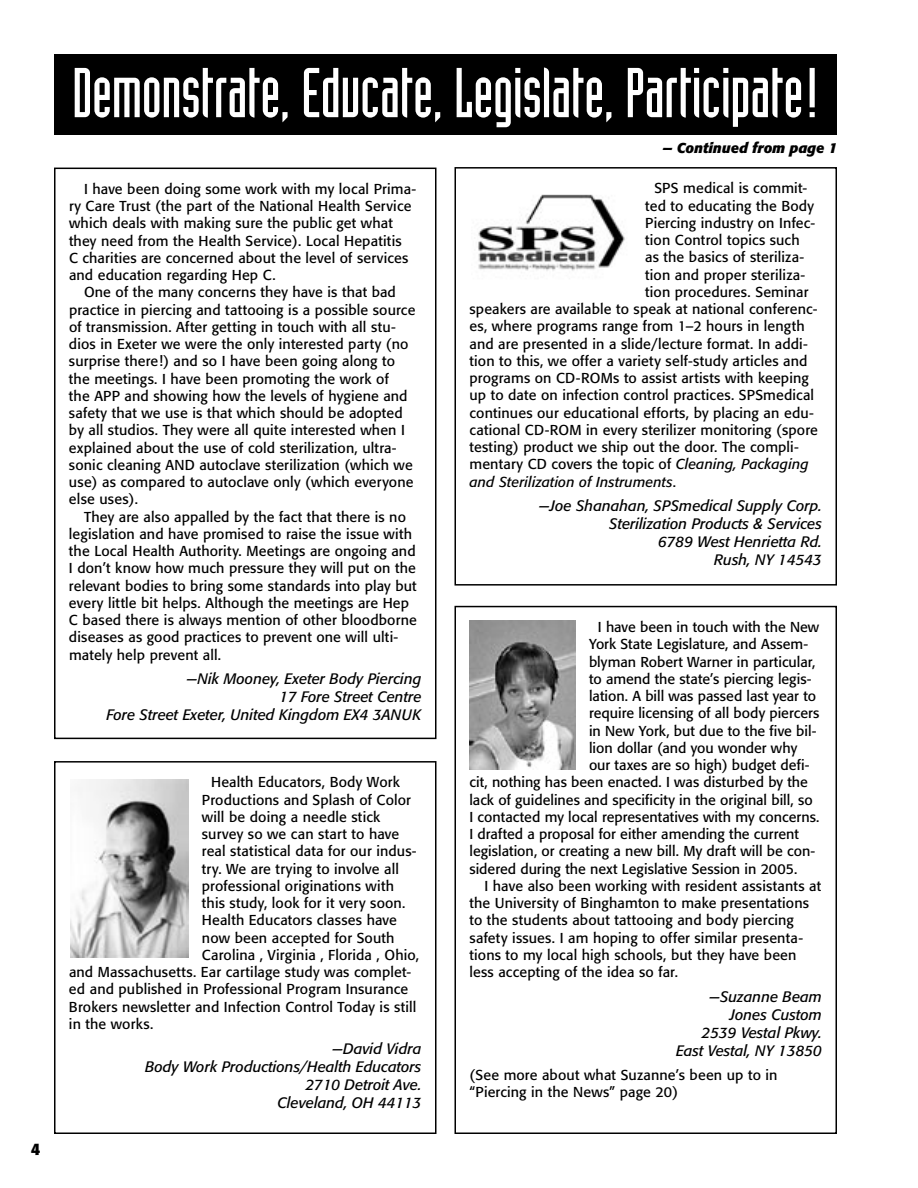
<style>
.page{position:relative;width:918px;height:1188px;background:#fff}
.page>*{position:absolute;margin:0;border:0;box-sizing:border-box;transform-origin:0 0}
.t1{font:69px "Industria Solid";letter-spacing:-.01em;color:#fff}
.t2{font:700 16.5px "Formata";color:#000}
.t3{font:italic 15px/18px "Formata";color:#000;text-align:right}
.t4{font:14.25px/17.2px "Formata";letter-spacing:.01em;color:#000}
.t5{font:italic 14.25px "Formata";letter-spacing:.01em;color:#000}
.t6{font:italic 700 14.25px "Formata";color:#000}
.s1{font-style:italic}
.s2{font-style:normal}
</style>
<div class="page">
<div style="left:454px;top:606px;width:383px;height:528px;border:2px solid #000"></div>
<img style="left:469px;top:620px;width:107px;height:150px">
<div style="left:454px;top:167px;width:383px;height:419px;border:2px solid #000"></div>
<img style="left:478px;top:194px;width:147px;height:77px">
<div style="left:54px;top:761px;width:382px;height:373px;border:2px solid #000"></div>
<img style="left:70px;top:780px;width:118px;height:178px">
<div style="left:54px;top:168px;width:382px;height:571px;border:2px solid #000"></div>
<div style="left:54px;top:54px;width:783px;height:80px;background:#000"></div>
<p class="t2" style="left:31px;top:1139px;width:11px">4</p>
<h1 class="t1" style="left:72px;top:55px;width:748px">Demonstrate, Educate, Legislate, Participate!</h1>
<p class="t4" style="left:69px;top:180px;width:349px;text-indent:15px">I have been doing some work with my local Prima&shy;ry Care Trust (the part of the National Health Service which deals with making sure the public get what they need from the Health Service). Local Hepatitis<br>C charities are concerned about the level of services and education regarding Hep C.</p>
<p class="t4" style="left:69px;top:284px;width:348px;text-indent:15px">One of the many concerns they have is that bad practice in piercing and tattooing is a possible source of transmission. After getting in touch with all stu&shy;dios in Exeter we were the only interested party (no surprise there!) and so I have been going along to the meetings. I have been promoting the work of<br>the APP and showing how the levels of hygiene and safety that we use is that which should be adopted by all studios. They were all quite interested when I explained about the use of cold sterilization, ultra&shy;sonic cleaning AND autoclave sterilization (which we use) as compared to autoclave only (which everyone else uses).</p>
<p class="t4" style="left:69px;top:508px;width:349px;text-indent:15px">They are also appalled by the fact that there is no legislation and have promised to raise the issue with the Local Health Authority. Meetings are ongoing and I don’t know how much pressure they will put on the relevant bodies to bring some standards into play but every little bit helps. Although the meetings are Hep C based there is always mention of other bloodborne diseases as good practices to prevent one will ulti&shy;mately help prevent all.</p>
<p class="t3" style="left:106px;top:670px;width:317px">—Nik Mooney, Exeter Body Piercing<br>17 Fore Street Centre<br>Fore Street Exeter, United Kingdom EX4 3ANUK</p>
<p class="t4" style="left:211px;top:774px;width:190px">Health Educators, Body Work</p>
<p class="t4" style="left:202px;top:791px;width:211px">Productions and Splash of Color</p>
<p class="t4" style="left:202px;top:808px;width:180px">will be doing a needle stick</p>
<p class="t4" style="left:202px;top:825px;width:199px">survey so we can start to have</p>
<p class="t4" style="left:202px;top:843px;width:216px">real statistical data for our indus-</p>
<p class="t4" style="left:202px;top:860px;width:199px">try. We are trying to involve all</p>
<p class="t4" style="left:202px;top:877px;width:194px">professional originations with</p>
<p class="t4" style="left:202px;top:894px;width:205px">this study, look for it very soon.</p>
<p class="t4" style="left:202px;top:912px;width:196px">Health Educators classes have</p>
<p class="t4" style="left:202px;top:929px;width:194px">now been accepted for South</p>
<p class="t4" style="left:202px;top:946px;width:219px">Carolina , Virginia , Florida , Ohio,</p>
<p class="t4" style="left:69px;top:963px;width:344px">and Massachusetts. Ear cartilage study was complet-</p>
<p class="t4" style="left:69px;top:981px;width:341px">ed and published in Professional Program Insurance</p>
<p class="t4" style="left:69px;top:998px;width:349px">Brokers newsletter and Infection Control Today is still</p>
<p class="t4" style="left:69px;top:1015px;width:86px">in the works.</p>
<p class="t3" style="left:145px;top:1039px;width:278px">—David Vidra<br>Body Work Productions/Health Educators<br>2710 Detroit Ave.<br>Cleveland, OH 44113</p>
<p class="t6" style="left:662px;top:139px;width:176px">— Continued from page 1</p>
<p class="t4" style="left:654px;top:180px;width:154px">SPS medical is commit-</p>
<p class="t4" style="left:645px;top:197px;width:170px">ted to educating the Body</p>
<p class="t4" style="left:645px;top:214px;width:172px">Piercing industry on Infec-</p>
<p class="t4" style="left:645px;top:231px;width:156px">tion Control topics such</p>
<p class="t4" style="left:645px;top:249px;width:161px">as the basics of steriliza-</p>
<p class="t4" style="left:645px;top:266px;width:162px">tion and proper steriliza-</p>
<p class="t4" style="left:645px;top:283px;width:165px">tion procedures. Seminar</p>
<p class="t4" style="left:470px;top:300px;width:349px">speakers are available to speak at national conferenc-</p>
<p class="t4" style="left:470px;top:318px;width:337px">es, where programs range from 1–2 hours in length</p>
<p class="t4" style="left:470px;top:335px;width:340px">and are presented in a slide/lecture format. In addi-</p>
<p class="t4" style="left:469px;top:352px;width:339px">tion to this, we offer a variety self-study articles and</p>
<p class="t4" style="left:469px;top:369px;width:341px">programs on CD-ROMs to assist artists with keeping</p>
<p class="t4" style="left:469px;top:387px;width:346px">up to date on infection control practices. SPSmedical</p>
<p class="t4" style="left:469px;top:404px;width:346px">continues our educational efforts, by placing an edu-</p>
<p class="t4" style="left:470px;top:421px;width:350px">cational CD-ROM in every sterilizer monitoring (spore</p>
<p class="t4" style="left:470px;top:438px;width:331px">testing) product we ship out the door. The compli-</p>
<p class="t4" style="left:470px;top:456px;width:341px">mentary CD covers the topic of <span class="s1">Cleaning, Packaging</span></p>
<p class="t5" style="left:470px;top:473px;width:208px">and Sterilization of Instruments<span class="s2">.</span></p>
<p class="t3" style="left:539px;top:497px;width:284px">—Joe Shanahan, SPSmedical Supply Corp.<br>Sterilization Products &amp; Services<br>6789 West Henrietta Rd.<br>Rush, NY 14543</p>
<p class="t4" style="left:598px;top:618px;width:223px">I have been in touch with the New</p>
<p class="t4" style="left:589px;top:636px;width:221px">York State Legislature, and Assem-</p>
<p class="t4" style="left:589px;top:653px;width:228px">blyman Robert Warner in particular,</p>
<p class="t4" style="left:589px;top:670px;width:224px">to amend the state’s piercing legis-</p>
<p class="t4" style="left:589px;top:687px;width:229px">lation. A bill was passed last year to</p>
<p class="t4" style="left:589px;top:705px;width:232px">require licensing of all body piercers</p>
<p class="t4" style="left:589px;top:722px;width:229px">in New York, but due to the five bil-</p>
<p class="t4" style="left:589px;top:739px;width:210px">lion dollar (and you wonder why</p>
<p class="t4" style="left:589px;top:756px;width:222px">our taxes are so high) budget defi-</p>
<p class="t4" style="left:470px;top:774px;width:340px">cit, nothing has been enacted. I was disturbed by the</p>
<p class="t4" style="left:470px;top:791px;width:345px">lack of guidelines and specificity in the original bill, so</p>
<p class="t4" style="left:470px;top:808px;width:351px">I contacted my local representatives with my concerns.</p>
<p class="t4" style="left:470px;top:825px;width:331px">I drafted a proposal for either amending the current</p>
<p class="t4" style="left:470px;top:843px;width:347px">legislation, or creating a new bill. My draft will be con-</p>
<p class="t4" style="left:469px;top:860px;width:329px">sidered during the next Legislative Session in 2005.</p>
<p class="t4" style="left:485px;top:877px;width:338px">I have also been working with resident assistants at</p>
<p class="t4" style="left:469px;top:894px;width:341px">the University of Binghamton to make presentations</p>
<p class="t4" style="left:469px;top:912px;width:326px">to the students about tattooing and body piercing</p>
<p class="t4" style="left:469px;top:929px;width:335px">safety issues. I am hoping to offer similar presenta-</p>
<p class="t4" style="left:469px;top:946px;width:329px">tions to my local high schools, but they have been</p>
<p class="t4" style="left:469px;top:963px;width:210px">less accepting of the idea so far.</p>
<p class="t3" style="left:676px;top:988px;width:147px">—Suzanne Beam<br>Jones Custom<br>2539 Vestal Pkwy.<br>East Vestal, NY 13850</p>
<p class="t4" style="left:470px;top:1066px;width:310px">(See more about what Suzanne’s been up to in “Piercing in the News” page 20)</p>
</div>
